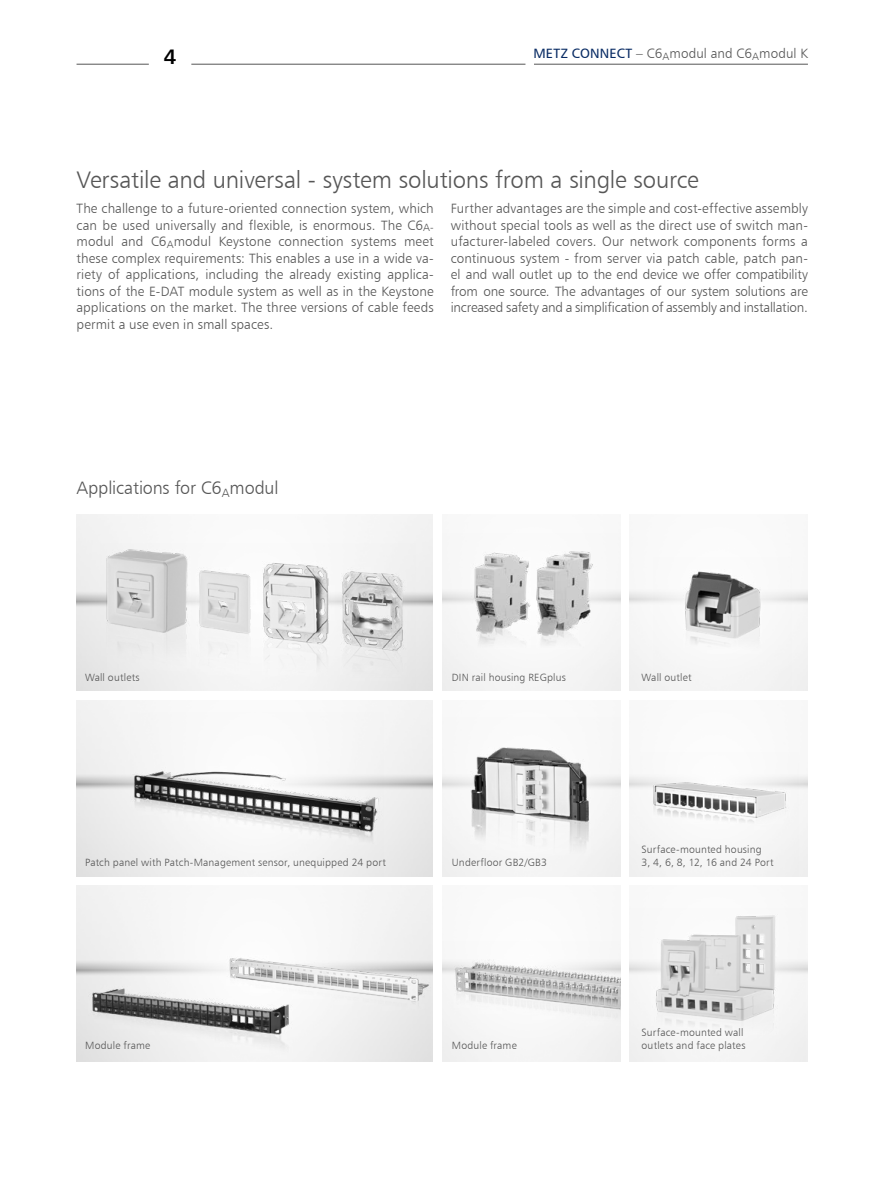
<style>
.page{position:relative;width:893px;height:1187px;background:#fff}
.page>*{position:absolute;margin:0;border:0;box-sizing:border-box;transform-origin:0 0}
.t1{font:24px "Humanist 777 BT Light B";letter-spacing:-.01em;color:#565656}
.t2{font:21px "Humanist 777 BT Bold B";color:#000}
.t3{font:18px "Humanist 777 BT Light B";letter-spacing:-.01em;color:#565656}
.t4{font:13.5px/16.5px "Humanist 777 BT Light B";color:#565656;text-align:justify}
.t5{font:10.5px "Humanist 777 BT Light B";letter-spacing:.015em;color:#565656}
.s1{font-family:"Humanist 777 BT Roman B";color:#072a63}
</style>
<div class="page">
<hr style="left:77px;top:64px;width:72px;height:1px;background:#565656">
<hr style="left:534px;top:64px;width:274px;height:1px;background:#565656">
<hr style="left:191px;top:64px;width:334px;height:1px;background:#565656">
<img style="left:442px;top:747px;width:178px;height:129px">
<img style="left:640px;top:752px;width:159px;height:124px">
<img style="left:442px;top:551px;width:178px;height:139px">
<img style="left:653px;top:557px;width:138px;height:133px">
<img style="left:100px;top:543px;width:316px;height:147px">
<img style="left:131px;top:712px;width:253px;height:164px">
<img style="left:77px;top:885px;width:353px;height:176px">
<img style="left:629px;top:908px;width:176px;height:152px">
<img style="left:442px;top:959px;width:178px;height:101px">
<h2 class="t2" style="left:164px;top:43px;width:14px">4</h2>
<p class="t4" style="left:533px;top:45px;width:276px"><span class="s1">METZ CONNECT</span> – C6<sub>A</sub>modul and C6<sub>A</sub>modul K</p>
<h1 class="t1" style="left:77px;top:165px;width:624px">Versatile and universal - system solutions from a single source</h1>
<p class="t4" style="left:77px;top:200px;width:359px">The challenge to a future-oriented connection system, which can be used universally and flexible, is enormous. The C6<sub>A&shy;</sub>modul and C6<sub>A</sub>modul Keystone connection systems meet these complex requirements: This enables a use in a wide va&shy;riety of applications, including the already existing applica&shy;tions of the E-DAT module system as well as in the Keystone applications on the market. The three versions of cable feeds permit a use even in small spaces.</p>
<p class="t4" style="left:451px;top:200px;width:359px">Further advantages are the simple and cost-effective assembly without special tools as well as the direct use of switch man&shy;ufacturer-labeled covers. Our network components forms a continuous system - from server via patch cable, patch pan&shy;el and wall outlet up to the end device we offer compatibility from one source. The advantages of our system solutions are increased safety and a simplification of assembly and installation.</p>
<h3 class="t3" style="left:77px;top:477px;width:203px">Applications for C6<sub>A</sub>modul</h3>
<p class="t5" style="left:85px;top:671px;width:56px">Wall outlets</p>
<p class="t5" style="left:452px;top:671px;width:115px">DIN rail housing REGplus</p>
<p class="t5" style="left:642px;top:671px;width:52px">Wall outlet</p>
<p class="t5" style="left:642px;top:842px;width:122px">Surface-mounted housing</p>
<p class="t5" style="left:85px;top:855px;width:302px">Patch panel with Patch-Management sensor, unequipped 24 port</p>
<p class="t5" style="left:452px;top:855px;width:97px">Underfloor GB2/GB3</p>
<p class="t5" style="left:642px;top:855px;width:134px">3, 4, 6, 8, 12, 16 and 24 Port</p>
<p class="t5" style="left:642px;top:1026px;width:103px">Surface-mounted wall</p>
<p class="t5" style="left:85px;top:1038px;width:66px">Module frame</p>
<p class="t5" style="left:452px;top:1038px;width:66px">Module frame</p>
<p class="t5" style="left:642px;top:1038px;width:105px">outlets and face plates</p>
</div>
